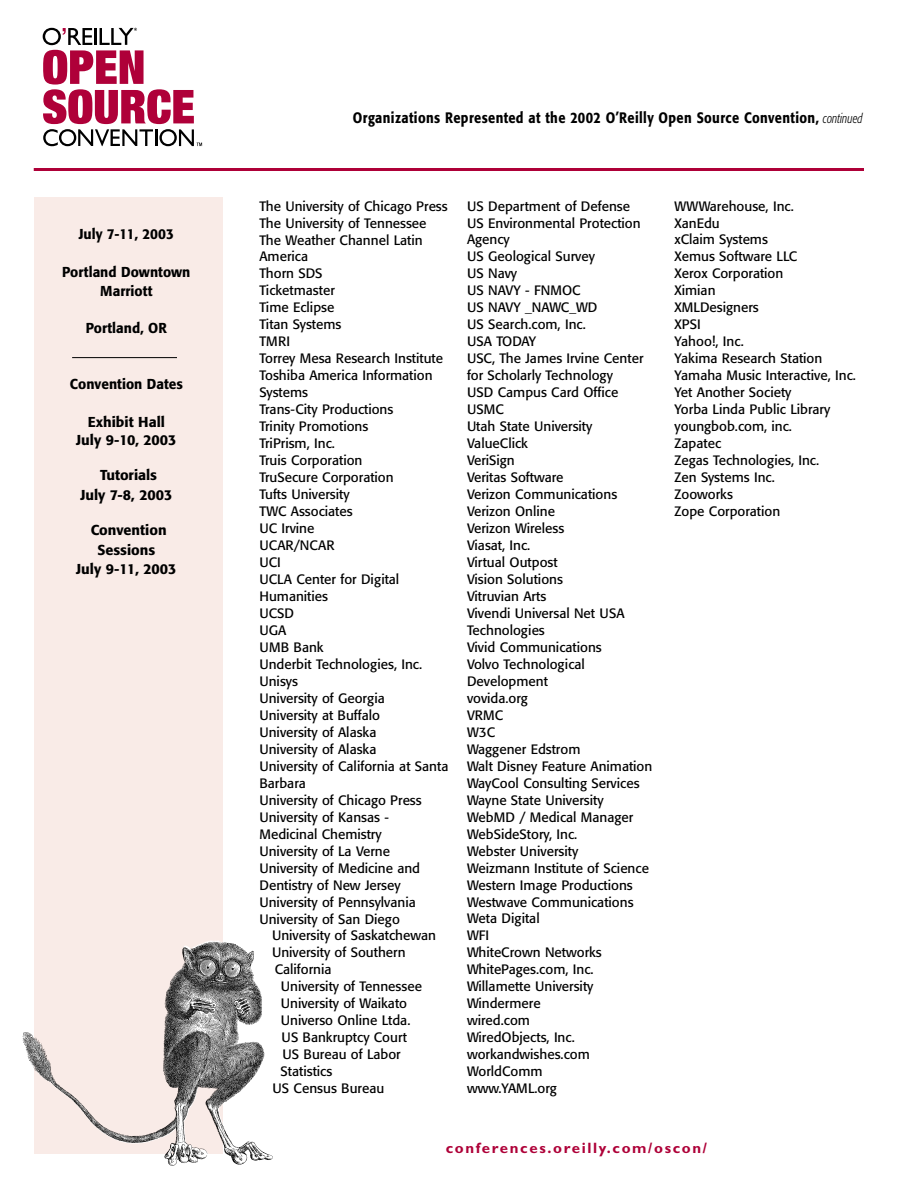
<style>
.page{position:relative;width:918px;height:1188px;background:#fff}
.page>*{position:absolute;margin:0;border:0;box-sizing:border-box;transform-origin:0 0}
.t1{font:500 15px "Formata";letter-spacing:.03em;color:#000;scale:.85 1}
.t2{font:700 15px "Gill Sans";letter-spacing:.11em;color:#ae0038}
.t3{font:500 14.25px/19.4px "Formata";color:#000;text-align:center}
.t4{font:500 14.25px/18.8px "Formata";color:#000;text-align:center;scale:.95 1}
.t5{font:13.5px/17px "Formata";color:#000}
.s1{font-weight:300;font-style:italic;font-stretch:condensed;font-size:13.5px}
</style>
<div class="page">
<div style="left:34px;top:197px;width:189px;height:957px;background:#f9ebe7"></div>
<hr style="left:34px;top:168px;width:830px;height:3px;background:#ae0038">
<svg style="left:43px;top:28px;width:159px;height:118px"></svg>
<hr style="left:72px;top:357px;width:105px;height:1px;background:#000">
<img style="left:22px;top:940px;width:251px;height:225px">
<p class="t4" style="left:79px;top:226px;width:102px">July 7-11, 2003</p>
<p class="t4" style="left:62px;top:264px;width:136px">Portland Downtown<br>Marriott</p>
<p class="t4" style="left:86px;top:320px;width:87px">Portland, OR</p>
<p class="t4" style="left:70px;top:376px;width:120px">Convention Dates</p>
<p class="t3" style="left:76px;top:414px;width:102px;line-height:18.5px">Exhibit Hall<br>July 9-10, 2003</p>
<p class="t3" style="left:80px;top:467px;width:93px;line-height:19.8px">Tutorials<br>July 7-8, 2003</p>
<p class="t3" style="left:76px;top:522px;width:102px">Convention<br>Sessions<br>July 9-11, 2003</p>
<p class="t1" style="left:353px;top:111px;width:601px">Organizations Represented at the 2002 O’Reilly Open Source Convention, <span class="s1">continued</span></p>
<p class="t5" style="left:260px;top:198px;width:190px">The University of Chicago Press<br>The University of Tennessee<br>The Weather Channel Latin<br>America<br>Thorn SDS<br>Ticketmaster<br>Time Eclipse<br>Titan Systems<br>TMRI<br>Torrey Mesa Research Institute<br>Toshiba America Information<br>Systems<br>Trans-City Productions<br>Trinity Promotions<br>TriPrism, Inc.<br>Truis Corporation<br>TruSecure Corporation<br>Tufts University<br>TWC Associates<br>UC Irvine<br>UCAR/NCAR<br>UCI<br>UCLA Center for Digital<br>Humanities<br>UCSD<br>UGA<br>UMB Bank<br>Underbit Technologies, Inc.<br>Unisys<br>University of Georgia<br>University at Buffalo<br>University of Alaska<br>University of Alaska<br>University of California at Santa<br>Barbara<br>University of Chicago Press<br>University of Kansas -<br>Medicinal Chemistry<br>University of La Verne<br>University of Medicine and<br>Dentistry of New Jersey<br>University of Pennsylvania<br>University of San Diego</p>
<p class="t5" style="left:272px;top:928px;width:165px">University of Saskatchewan<br>University of Southern<br>California</p>
<p class="t5" style="left:281px;top:979px;width:143px">University of Tennessee</p>
<p class="t5" style="left:281px;top:996px;width:128px">University of Waikato</p>
<p class="t5" style="left:281px;top:1013px;width:131px">Universo Online Ltda.</p>
<p class="t5" style="left:281px;top:1030px;width:127px">US Bankruptcy Court</p>
<p class="t5" style="left:282px;top:1047px;width:120px">US Bureau of Labor</p>
<p class="t5" style="left:281px;top:1064px;width:53px">Statistics</p>
<p class="t5" style="left:272px;top:1081px;width:113px">US Census Bureau</p>
<p class="t5" style="left:467px;top:198px;width:187px">US Department of Defense<br>US Environmental Protection<br>Agency<br>US Geological Survey<br>US Navy<br>US NAVY - FNMOC<br>US NAVY _NAWC_WD<br>US Search.com, Inc.<br>USA TODAY<br>USC, The James Irvine Center for Scholarly Technology<br>USD Campus Card Office<br>USMC<br>Utah State University<br>ValueClick<br>VeriSign<br>Veritas Software<br>Verizon Communications<br>Verizon Online<br>Verizon Wireless<br>Viasat, Inc.<br>Virtual Outpost<br>Vision Solutions<br>Vitruvian Arts<br>Vivendi Universal Net USA<br>Technologies<br>Vivid Communications<br>Volvo Technological<br>Development<br>vovida.org<br>VRMC<br>W3C<br>Waggener Edstrom<br>Walt Disney Feature Animation<br>WayCool Consulting Services<br>Wayne State University<br>WebMD / Medical Manager<br>WebSideStory, Inc.<br>Webster University<br>Weizmann Institute of Science<br>Western Image Productions<br>Westwave Communications<br>Weta Digital<br>WFI<br>WhiteCrown Networks<br>WhitePages.com, Inc.<br>Willamette University<br>Windermere<br>wired.com<br>WiredObjects, Inc. workandwishes.com<br>WorldComm<br>www.YAML.org</p>
<p class="t5" style="left:675px;top:198px;width:183px">WWWarehouse, Inc.<br>XanEdu<br>xClaim Systems<br>Xemus Software LLC<br>Xerox Corporation<br>Ximian<br>XMLDesigners<br>XPSI<br>Yahoo!, Inc.<br>Yakima Research Station<br>Yamaha Music Interactive, Inc.<br>Yet Another Society<br>Yorba Linda Public Library youngbob.com, inc.<br>Zapatec<br>Zegas Technologies, Inc.<br>Zen Systems Inc.<br>Zooworks<br>Zope Corporation</p>
<p class="t2" style="left:446px;top:1143px;width:263px">conferences.oreilly.com/oscon/</p>
</div>
